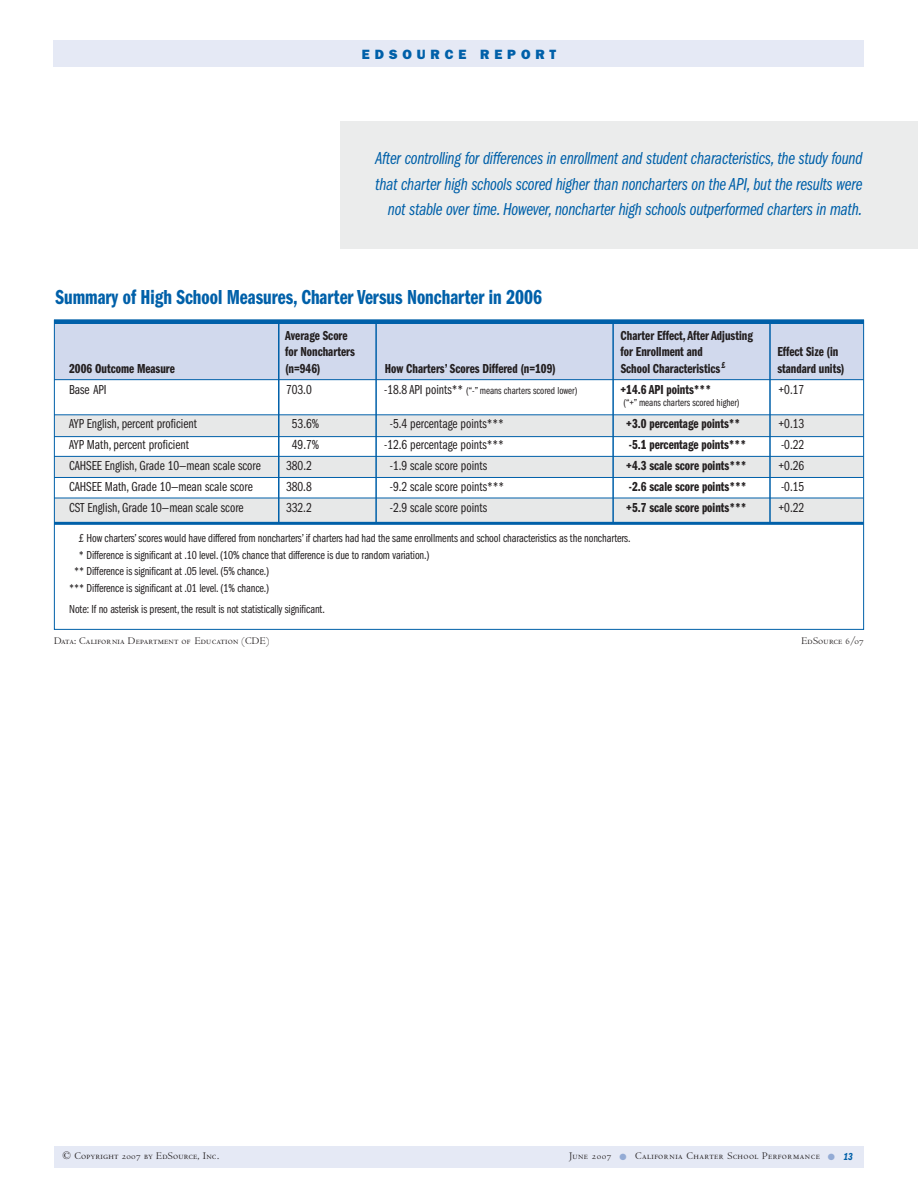
<style>
.page{position:relative;width:918px;height:1188px;background:#fff}
.page>*{position:absolute;margin:0;border:0;box-sizing:border-box;transform-origin:0 0}
.t1{font:21px "Franklin Gothic Demi Cmpr";color:#0060a9}
.t2{font:18px/25.5px "Franklin Gothic Book Cmpr Ital";letter-spacing:-.015em;color:#0060a9;text-align:right}
.t3{font:13.5px "Franklin Gothic Book Cmpr";color:#231f20}
.t4{font:13.5px "Franklin Gothic Demi Cmpr";color:#231f20}
.t5{font:800 13.5px "Franklin Gothic";letter-spacing:.36em;color:#0060a9}
.t6{font:12px "Franklin Gothic Book Cmpr";letter-spacing:-.01em;color:#231f20}
.t7{font:10.5px "Centaur MT SC";letter-spacing:.02em;color:#231f20}
.t8{font:10.5px "Franklin Gothic Book Cmpr";color:#231f20}
.t9{font:10.5px "Centaur MT SC";letter-spacing:.045em;color:#231f20}
.s1{font-size:13.5px}
.s2{color:#93abd5}
.s3{font-family:"Franklin Gothic Demi Cmpr Ital";color:#0060a9}
</style>
<div class="page">
<div style="left:54px;top:1146px;width:810px;height:22px;background:#e5e9f5"></div>
<div style="left:54px;top:40px;width:810px;height:27px;background:#e5e9f5"></div>
<div style="left:340px;top:122px;width:578px;height:127px;background:#ebecec"></div>
<div style="left:54px;top:322px;width:810px;height:58px;background:#d1d9ed"></div>
<div style="left:54px;top:415px;width:810px;height:21px;background:#e7e8e8"></div>
<div style="left:54px;top:456px;width:810px;height:22px;background:#e7e8e8"></div>
<div style="left:54px;top:499px;width:810px;height:24px;background:#e7e8e8"></div>
<hr style="left:54px;top:379px;width:810px;height:1px;background:#0060a9">
<hr style="left:54px;top:477px;width:809px;height:1px;background:#0060a9">
<hr style="left:54px;top:498px;width:809px;height:1px;background:#0060a9">
<hr style="left:54px;top:456px;width:810px;height:1px;background:#0060a9">
<hr style="left:54px;top:522px;width:810px;height:3px;background:#0060a9">
<hr style="left:54px;top:436px;width:810px;height:1px;background:#0060a9">
<hr style="left:54px;top:414px;width:810px;height:1px;background:#0060a9">
<hr style="left:278px;top:321px;width:2px;height:203px;background:#0060a9">
<hr style="left:375px;top:322px;width:2px;height:201px;background:#0060a9">
<hr style="left:612px;top:322px;width:2px;height:201px;background:#0060a9">
<hr style="left:769px;top:322px;width:2px;height:201px;background:#0060a9">
<hr style="left:54px;top:320px;width:810px;height:4px;background:#0060a9">
<p class="t5" style="left:362px;top:49px;width:196px">EDSOURCE REPORT</p>
<p class="t2" style="left:375px;top:147px;width:489px">After controlling for differences in enrollment and student characteristics, the study found that charter high schools scored higher than noncharters on the API, but the results were not stable over time. However, noncharter high schools outperformed charters in math.</p>
<h1 class="t1" style="left:56px;top:290px;width:488px">Summary of High School Measures, Charter Versus Noncharter in 2006</h1>
<p class="t4" style="left:285px;top:331px;width:64px">Average Score</p>
<p class="t4" style="left:621px;top:331px;width:134px">Charter Effect, After Adjusting</p>
<p class="t4" style="left:285px;top:347px;width:71px">for Noncharters</p>
<p class="t4" style="left:621px;top:347px;width:84px">for Enrollment and</p>
<p class="t4" style="left:777px;top:347px;width:62px">Effect Size (in</p>
<p class="t4" style="left:69px;top:364px;width:107px">2006 Outcome Measure</p>
<p class="t4" style="left:285px;top:364px;width:37px">(n=946)</p>
<p class="t4" style="left:385px;top:364px;width:173px">How Charters’ Scores Differed (n=109)</p>
<p class="t4" style="left:621px;top:364px;width:106px">School Characteristics <sup>£</sup></p>
<p class="t4" style="left:777px;top:364px;width:69px">standard units)</p>
<p class="t3" style="left:69px;top:385px;width:39px">Base API</p>
<p class="t3" style="left:286px;top:385px;width:27px">703.0</p>
<p class="t8" style="left:384px;top:387px;width:195px"><span class="s1">-18.8 API points**</span> (“-” means charters scored lower)</p>
<p class="t4" style="left:621px;top:385px;width:92px">+14.6 API points***</p>
<p class="t3" style="left:779px;top:385px;width:27px">+0.17</p>
<p class="t8" style="left:623px;top:399px;width:118px">(“+” means charters scored higher)</p>
<p class="t3" style="left:69px;top:419px;width:129px">AYP English, percent proficient</p>
<p class="t3" style="left:292px;top:419px;width:29px">53.6%</p>
<p class="t3" style="left:390px;top:419px;width:116px">-5.4 percentage points***</p>
<p class="t4" style="left:626px;top:419px;width:116px">+3.0 percentage points**</p>
<p class="t3" style="left:779px;top:419px;width:27px">+0.13</p>
<p class="t3" style="left:69px;top:440px;width:121px">AYP Math, percent proficient</p>
<p class="t3" style="left:292px;top:440px;width:29px">49.7%</p>
<p class="t3" style="left:384px;top:440px;width:121px">-12.6 percentage points***</p>
<p class="t4" style="left:629px;top:440px;width:119px">-5.1 percentage points***</p>
<p class="t3" style="left:781px;top:440px;width:25px">-0.22</p>
<p class="t3" style="left:69px;top:461px;width:193px">CAHSEE English, Grade 10—mean scale score</p>
<p class="t3" style="left:286px;top:461px;width:27px">380.2</p>
<p class="t3" style="left:390px;top:461px;width:99px">-1.9 scale score points</p>
<p class="t4" style="left:626px;top:461px;width:122px">+4.3 scale score points***</p>
<p class="t3" style="left:779px;top:461px;width:27px">+0.26</p>
<p class="t3" style="left:69px;top:482px;width:185px">CAHSEE Math, Grade 10—mean scale score</p>
<p class="t3" style="left:286px;top:482px;width:27px">380.8</p>
<p class="t3" style="left:390px;top:482px;width:116px">-9.2 scale score points***</p>
<p class="t4" style="left:629px;top:482px;width:119px">-2.6 scale score points***</p>
<p class="t3" style="left:781px;top:482px;width:25px">-0.15</p>
<p class="t3" style="left:69px;top:503px;width:176px">CST English, Grade 10—mean scale score</p>
<p class="t3" style="left:286px;top:503px;width:27px">332.2</p>
<p class="t3" style="left:390px;top:503px;width:99px">-2.9 scale score points</p>
<p class="t4" style="left:626px;top:503px;width:122px">+5.7 scale score points***</p>
<p class="t3" style="left:779px;top:503px;width:27px">+0.22</p>
<p class="t6" style="left:79px;top:534px;width:553px">£ How charters’ scores would have differed from noncharters’ if charters had had the same enrollments and school characteristics as the noncharters.</p>
<p class="t6" style="left:79px;top:551px;width:352px">* Difference is significant at .10 level. (10% chance that difference is due to random variation.)</p>
<p class="t6" style="left:74px;top:567px;width:197px">** Difference is significant at .05 level. (5% chance.)</p>
<p class="t6" style="left:69px;top:584px;width:202px">*** Difference is significant at .01 level. (1% chance.)</p>
<p class="t6" style="left:69px;top:605px;width:257px">Note: If no asterisk is present, the result is not statistically significant.</p>
<p class="t7" style="left:54px;top:637px;width:217px">Data: California Department of Education (CDE)</p>
<p class="t7" style="left:801px;top:637px;width:64px">EdSource 6/07</p>
<p class="t7" style="left:63px;top:1152px;width:158px">© Copyright 2007 by EdSource, Inc.</p>
<p class="t9" style="left:569px;top:1152px;width:285px">June 2007 <span class="s2">●</span> California Charter School Performance <span class="s2">●</span> <span class="s3">13</span></p>
</div>
